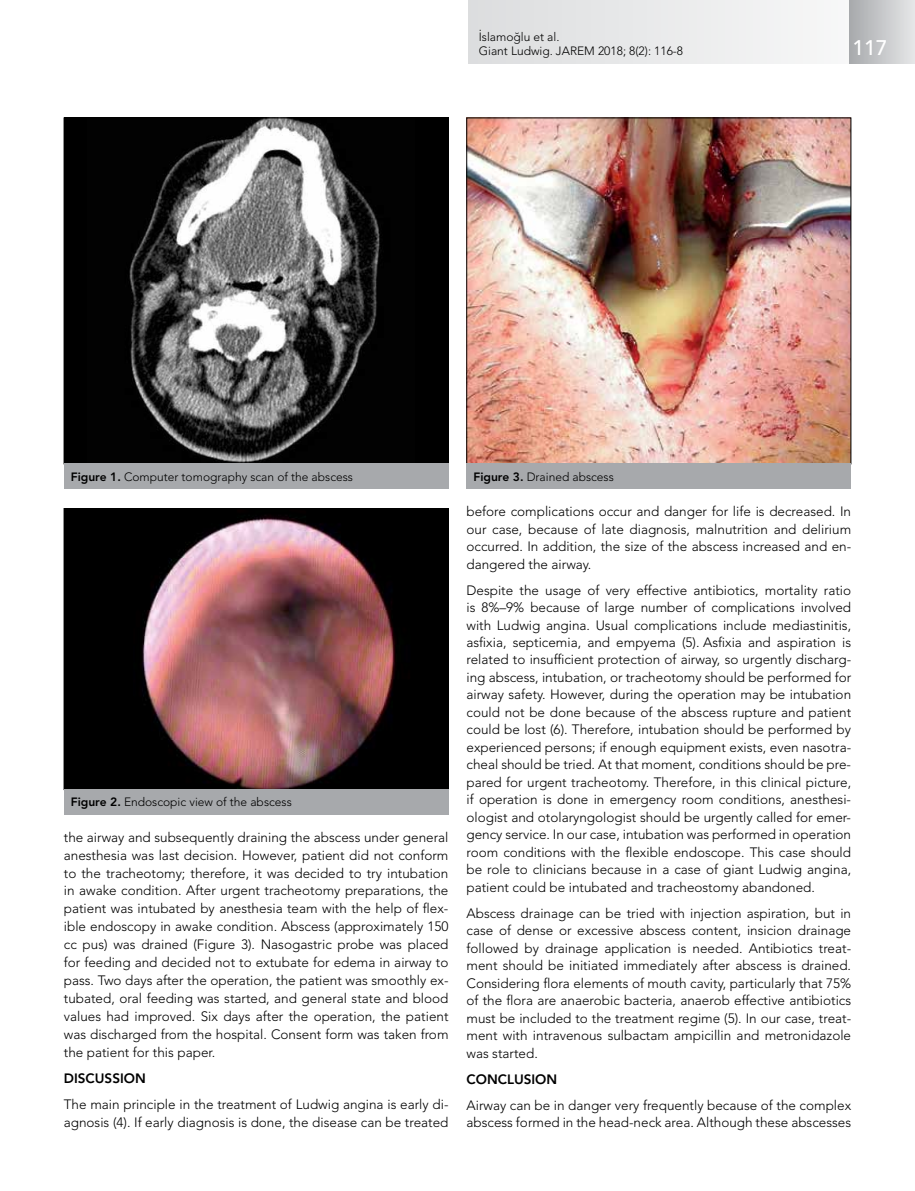
<style>
.page{position:relative;width:915px;height:1191px;background:#fff}
.page>*{position:absolute;margin:0;border:0;box-sizing:border-box;transform-origin:0 0}
.t1{font:500 21px "Avenir LT Std";color:#fff}
.t2{font:300 13.5px/17.5px "Avenir LT Std";color:#000;text-align:justify}
.t3{font:800 13.5px "Avenir LT Std";color:#000}
.t4{font:300 12px/14.4px "Avenir LT Std";color:#000}
.s1{font-weight:800}
</style>
<div class="page">
<div style="left:64px;top:118px;width:384px;height:346px;background:#000"></div>
<img style="left:129px;top:120px;width:251px;height:342px">
<div style="left:64px;top:463px;width:384px;height:26px;background:#a7a9ac"></div>
<img style="left:66px;top:510px;width:380px;height:278px">
<div style="left:64px;top:508px;width:384px;height:282px;border:1px solid #000"></div>
<div style="left:64px;top:789px;width:384px;height:25px;background:#a7a9ac"></div>
<img style="left:468px;top:120px;width:380px;height:342px">
<div style="left:466px;top:463px;width:384px;height:26px;background:#a7a9ac"></div>
<div style="left:469px;top:0;width:443px;height:64px;background:linear-gradient(to bottom,#eaeaeb,#eaeaeb)"></div>
<div style="left:849px;top:0;width:65px;height:64px;background:linear-gradient(to right,#a7a9ac,#e5e6e7)"></div>
<p class="t4" style="left:478px;top:29px;width:206px">İslamoğlu et al.<br>Giant Ludwig. JAREM 2018; 8(2): 116-8</p>
<h1 class="t1" style="left:852px;top:35px;width:37px">117</h1>
<p class="t4" style="left:71px;top:469px;width:283px"><span class="s1">Figure 1.</span> Computer tomography scan of the abscess</p>
<p class="t4" style="left:71px;top:795px;width:222px"><span class="s1">Figure 2.</span> Endoscopic view of the abscess</p>
<p class="t2" style="left:64px;top:828px;width:386px">the airway and subsequently draining the abscess under general anesthesia was last decision. However, patient did not conform to the tracheotomy; therefore, it was decided to try intubation in awake condition. After urgent tracheotomy preparations, the patient was intubated by anesthesia team with the help of flex&shy;ible endoscopy in awake condition. Abscess (approximately 150 cc pus) was drained (Figure 3). Nasogastric probe was placed for feeding and decided not to extubate for edema in airway to pass. Two days after the operation, the patient was smoothly ex&shy;tubated, oral feeding was started, and general state and blood values had improved. Six days after the operation, the patient was discharged from the hospital. Consent form was taken from the patient for this paper.</p>
<p class="t3" style="left:64px;top:1070px;width:83px">DISCUSSION</p>
<p class="t2" style="left:64px;top:1095px;width:386px">The main principle in the treatment of Ludwig angina is early di&shy;agnosis (4). If early diagnosis is done, the disease can be treated</p>
<p class="t4" style="left:473px;top:469px;width:142px"><span class="s1">Figure 3.</span> Drained abscess</p>
<p class="t2" style="left:466px;top:502px;width:386px">before complications occur and danger for life is decreased. In our case, because of late diagnosis, malnutrition and delirium occurred. In addition, the size of the abscess increased and en&shy;dangered the airway.</p>
<p class="t2" style="left:466px;top:581px;width:386px">Despite the usage of very effective antibiotics, mortality ratio is 8%–9% because of large number of complications involved with Ludwig angina. Usual complications include mediastinitis, asfixia, septicemia, and empyema (5). Asfixia and aspiration is related to insufficient protection of airway, so urgently discharg&shy;ing abscess, intubation, or tracheotomy should be performed for airway safety. However, during the operation may be intubation could not be done because of the abscess rupture and patient could be lost (6). Therefore, intubation should be performed by experienced persons; if enough equipment exists, even nasotra&shy;cheal should be tried. At that moment, conditions should be pre&shy;pared for urgent tracheotomy. Therefore, in this clinical picture, if operation is done in emergency room conditions, anesthesi&shy;ologist and otolaryngologist should be urgently called for emer&shy;gency service. In our case, intubation was performed in operation room conditions with the flexible endoscope. This case should be role to clinicians because in a case of giant Ludwig angina, patient could be intubated and tracheostomy abandoned.</p>
<p class="t2" style="left:466px;top:904px;width:386px">Abscess drainage can be tried with injection aspiration, but in case of dense or excessive abscess content, insicion drainage followed by drainage application is needed. Antibiotics treat&shy;ment should be initiated immediately after abscess is drained.<br>Considering flora elements of mouth cavity, particularly that 75% of the flora are anaerobic bacteria, anaerob effective antibiotics must be included to the treatment regime (5). In our case, treat&shy;ment with intravenous sulbactam ampicillin and metronidazole was started.</p>
<p class="t3" style="left:466px;top:1071px;width:92px">CONCLUSION</p>
<p class="t2" style="left:466px;top:1096px;width:386px">Airway can be in danger very frequently because of the complex abscess formed in the head-neck area. Although these abscesses</p>
</div>
